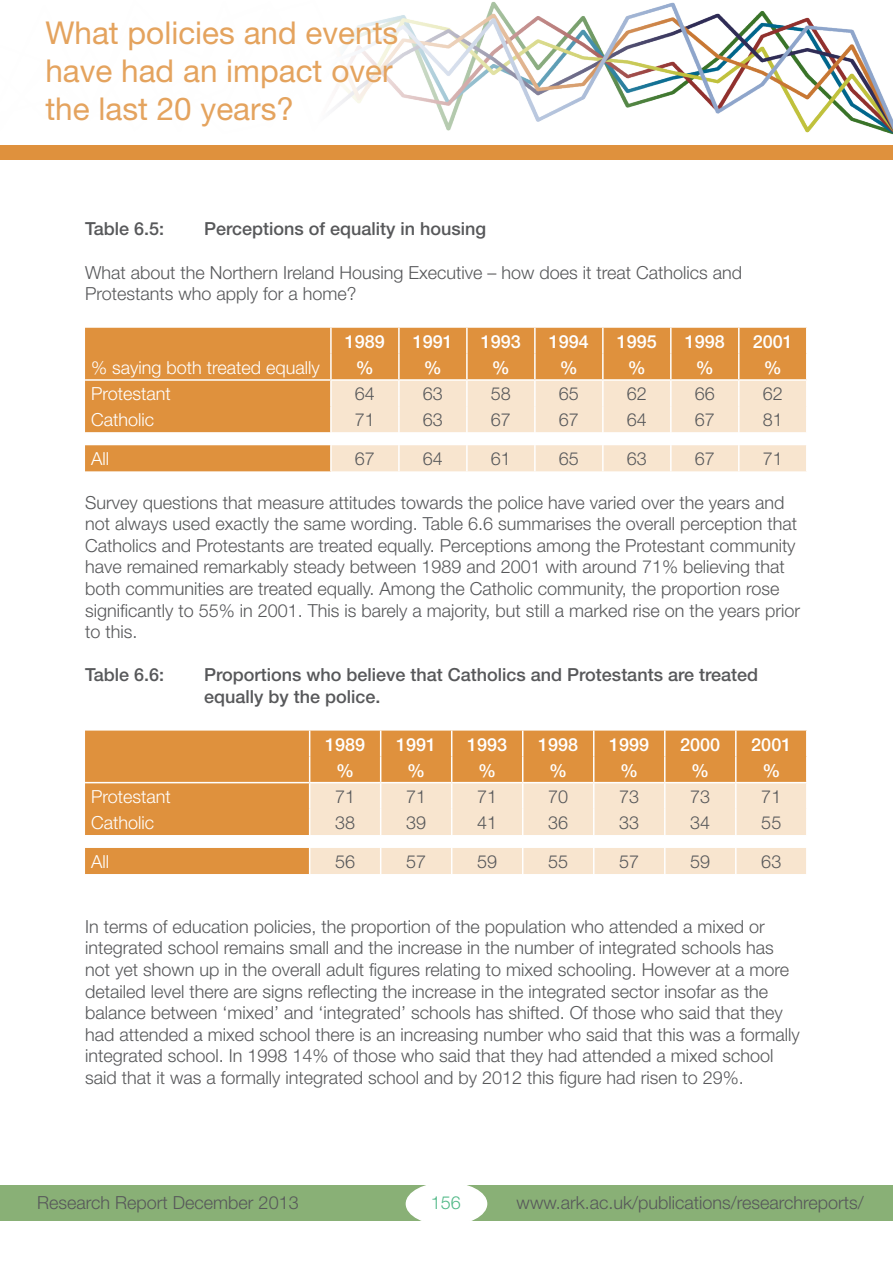
<style>
.page{position:relative;width:893px;height:1263px;background:#fff}
.page>*{position:absolute;margin:0;border:0;box-sizing:border-box;transform-origin:0 0}
.t1{font:31.5px/37.8px "Helvetica Neue";color:#e4a35e}
.t2{font:300 18px/21.6px "Helvetica Neue";color:#57585a}
.t3{font:500 18px/21.6px "Helvetica Neue";color:#57585a}
.t4{font:500 18px "Helvetica Neue";color:#fff}
.t5{font:300 18px "Helvetica Neue";color:#fff}
.t6{font:300 18px "Helvetica Neue";color:#52b988}
</style>
<div class="page">
<img style="left:336px;top:2px;width:557px;height:133px">
<div style="left:0;top:1185px;width:893px;height:36px;background:#89b076"></div>
<div style="left:406px;top:1183px;width:81px;height:42px;background:#fff;border-radius:50%"></div>
<div style="left:406px;top:1182px;width:81px;height:43px;border:2px solid #fff;border-radius:50%"></div>
<div style="left:0;top:145px;width:893px;height:15px;background:#df913d"></div>
<svg style="left:85px;top:328px;width:722px;height:143px;background:#ebba85"></svg>
<hr style="left:85px;top:379px;width:246px;height:2px;background:#fff">
<hr style="left:331px;top:379px;width:68px;height:2px;background:#fff">
<hr style="left:399px;top:379px;width:68px;height:2px;background:#fff">
<hr style="left:467px;top:379px;width:68px;height:2px;background:#fff">
<hr style="left:535px;top:379px;width:68px;height:2px;background:#fff">
<hr style="left:603px;top:379px;width:68px;height:2px;background:#fff">
<hr style="left:671px;top:379px;width:68px;height:2px;background:#fff">
<hr style="left:739px;top:379px;width:68px;height:2px;background:#fff">
<svg style="left:85px;top:731px;width:722px;height:143px;background:#ebbb87"></svg>
<hr style="left:735px;top:848px;width:2px;height:26px;background:#fff">
<hr style="left:806px;top:848px;width:2px;height:26px;background:#fff">
<hr style="left:85px;top:782px;width:225px;height:1px;background:#fff">
<hr style="left:310px;top:782px;width:71px;height:1px;background:#fff">
<hr style="left:381px;top:782px;width:71px;height:1px;background:#fff">
<hr style="left:452px;top:782px;width:71px;height:1px;background:#fff">
<hr style="left:523px;top:782px;width:71px;height:1px;background:#fff">
<hr style="left:594px;top:782px;width:71px;height:1px;background:#fff">
<hr style="left:665px;top:782px;width:71px;height:1px;background:#fff">
<hr style="left:736px;top:782px;width:72px;height:1px;background:#fff">
<h1 class="t1" style="left:45px;top:13px;width:354px">What policies and events have had an impact over the last 20 years?</h1>
<p class="t3" style="left:85px;top:218px;width:81px">Table 6.5:</p>
<p class="t3" style="left:204px;top:218px;width:284px">Perceptions of equality in housing</p>
<p class="t2" style="left:85px;top:261px;width:659px">What about the Northern Ireland Housing Executive – how does it treat Catholics and<br>Protestants who apply for a home?</p>
<p class="t4" style="left:345px;top:331px;width:42px">1989</p>
<p class="t4" style="left:413px;top:331px;width:42px">1991</p>
<p class="t4" style="left:481px;top:331px;width:42px">1993</p>
<p class="t4" style="left:549px;top:331px;width:42px">1994</p>
<p class="t4" style="left:617px;top:331px;width:42px">1995</p>
<p class="t4" style="left:685px;top:331px;width:42px">1998</p>
<p class="t4" style="left:753px;top:331px;width:42px">2001</p>
<p class="t5" style="left:91px;top:357px;width:230px">% saying both treated equally</p>
<p class="t4" style="left:356px;top:357px;width:19px">%</p>
<p class="t4" style="left:424px;top:357px;width:19px">%</p>
<p class="t4" style="left:492px;top:357px;width:19px">%</p>
<p class="t4" style="left:560px;top:357px;width:19px">%</p>
<p class="t4" style="left:628px;top:357px;width:19px">%</p>
<p class="t4" style="left:696px;top:357px;width:19px">%</p>
<p class="t4" style="left:764px;top:357px;width:19px">%</p>
<p class="t5" style="left:91px;top:383px;width:81px">Protestant</p>
<p class="t2" style="left:355px;top:383px;width:22px">64</p>
<p class="t2" style="left:423px;top:383px;width:22px">63</p>
<p class="t2" style="left:491px;top:383px;width:22px">58</p>
<p class="t2" style="left:559px;top:383px;width:22px">65</p>
<p class="t2" style="left:627px;top:383px;width:22px">62</p>
<p class="t2" style="left:695px;top:383px;width:22px">66</p>
<p class="t2" style="left:763px;top:383px;width:22px">62</p>
<p class="t5" style="left:91px;top:409px;width:65px">Catholic</p>
<p class="t2" style="left:355px;top:409px;width:22px">71</p>
<p class="t2" style="left:423px;top:409px;width:22px">63</p>
<p class="t2" style="left:491px;top:409px;width:22px">67</p>
<p class="t2" style="left:559px;top:409px;width:22px">67</p>
<p class="t2" style="left:627px;top:409px;width:22px">64</p>
<p class="t2" style="left:695px;top:409px;width:22px">67</p>
<p class="t2" style="left:763px;top:409px;width:22px">81</p>
<p class="t5" style="left:91px;top:448px;width:19px">All</p>
<p class="t2" style="left:355px;top:448px;width:22px">67</p>
<p class="t2" style="left:423px;top:448px;width:22px">64</p>
<p class="t2" style="left:491px;top:448px;width:22px">61</p>
<p class="t2" style="left:559px;top:448px;width:22px">65</p>
<p class="t2" style="left:627px;top:448px;width:22px">63</p>
<p class="t2" style="left:695px;top:448px;width:22px">67</p>
<p class="t2" style="left:763px;top:448px;width:22px">71</p>
<p class="t2" style="left:85px;top:491px;width:717px">Survey questions that measure attitudes towards the police have varied over the years and not always used exactly the same wording. Table 6.6 summarises the overall perception that Catholics and Protestants are treated equally. Perceptions among the Protestant community have remained remarkably steady between 1989 and 2001 with around 71% believing that both communities are treated equally. Among the Catholic community, the proportion rose significantly to 55% in 2001. This is barely a majority, but still a marked rise on the years prior to this.</p>
<p class="t3" style="left:85px;top:664px;width:81px">Table 6.6:</p>
<p class="t3" style="left:204px;top:664px;width:555px">Proportions who believe that Catholics and Protestants are treated equally by the police.</p>
<p class="t4" style="left:325px;top:733px;width:42px">1989</p>
<p class="t4" style="left:396px;top:733px;width:42px">1991</p>
<p class="t4" style="left:467px;top:733px;width:42px">1993</p>
<p class="t4" style="left:538px;top:733px;width:42px">1998</p>
<p class="t4" style="left:609px;top:733px;width:42px">1999</p>
<p class="t4" style="left:680px;top:733px;width:42px">2000</p>
<p class="t4" style="left:751px;top:733px;width:42px">2001</p>
<p class="t4" style="left:336px;top:759px;width:19px">%</p>
<p class="t4" style="left:407px;top:759px;width:19px">%</p>
<p class="t4" style="left:478px;top:759px;width:19px">%</p>
<p class="t4" style="left:549px;top:759px;width:19px">%</p>
<p class="t4" style="left:620px;top:759px;width:19px">%</p>
<p class="t4" style="left:691px;top:759px;width:19px">%</p>
<p class="t4" style="left:762px;top:759px;width:19px">%</p>
<p class="t5" style="left:91px;top:785px;width:81px">Protestant</p>
<p class="t2" style="left:335px;top:785px;width:22px">71</p>
<p class="t2" style="left:406px;top:785px;width:22px">71</p>
<p class="t2" style="left:477px;top:785px;width:22px">71</p>
<p class="t2" style="left:548px;top:785px;width:22px">70</p>
<p class="t2" style="left:619px;top:785px;width:22px">73</p>
<p class="t2" style="left:690px;top:785px;width:22px">73</p>
<p class="t2" style="left:761px;top:785px;width:22px">71</p>
<p class="t5" style="left:91px;top:812px;width:65px">Catholic</p>
<p class="t2" style="left:335px;top:811px;width:22px">38</p>
<p class="t2" style="left:406px;top:811px;width:22px">39</p>
<p class="t2" style="left:477px;top:811px;width:22px">41</p>
<p class="t2" style="left:548px;top:811px;width:22px">36</p>
<p class="t2" style="left:619px;top:811px;width:22px">33</p>
<p class="t2" style="left:690px;top:811px;width:22px">34</p>
<p class="t2" style="left:761px;top:811px;width:22px">55</p>
<p class="t5" style="left:91px;top:851px;width:19px">All</p>
<p class="t2" style="left:335px;top:850px;width:22px">56</p>
<p class="t2" style="left:406px;top:850px;width:22px">57</p>
<p class="t2" style="left:477px;top:850px;width:22px">59</p>
<p class="t2" style="left:548px;top:850px;width:22px">55</p>
<p class="t2" style="left:619px;top:850px;width:22px">57</p>
<p class="t2" style="left:690px;top:850px;width:22px">59</p>
<p class="t2" style="left:761px;top:850px;width:22px">63</p>
<p class="t2" style="left:85px;top:915px;width:716px">In terms of education policies, the proportion of the population who attended a mixed or integrated school remains small and the increase in the number of integrated schools has not yet shown up in the overall adult figures relating to mixed schooling. However at a more detailed level there are signs reflecting the increase in the integrated sector insofar as the balance between ‘mixed’ and ‘integrated’ schools has shifted. Of those who said that they had attended a mixed school there is an increasing number who said that this was a formally integrated school. In 1998 14% of those who said that they had attended a mixed school said that it was a formally integrated school and by 2012 this figure had risen to 29%.</p>
<p class="t2" style="left:37px;top:1191px;width:263px">Research Report December 2013</p>
<p class="t6" style="left:431px;top:1192px;width:32px">156</p>
<p class="t2" style="left:517px;top:1191px;width:349px">www.ark.ac.uk/publications/researchreports/</p>
</div>
